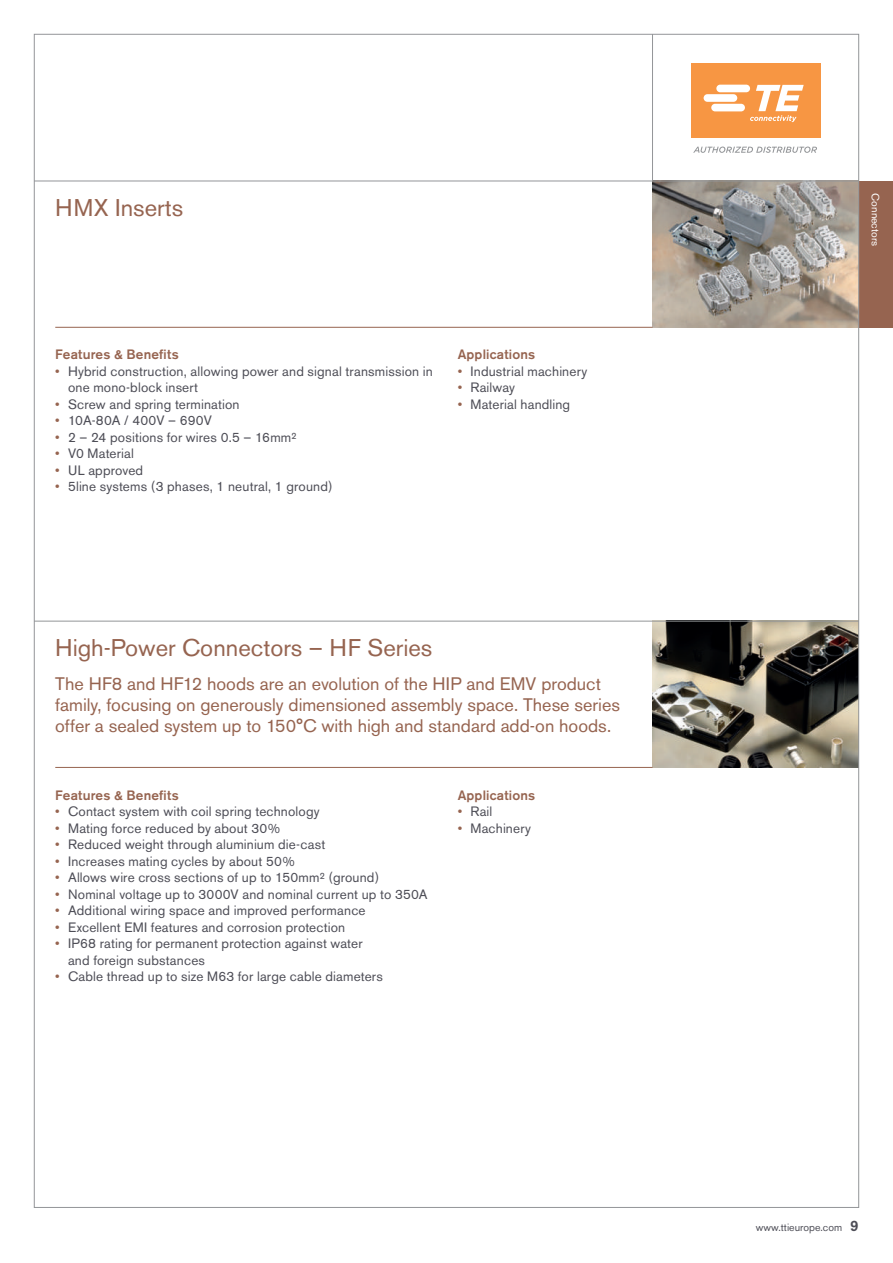
<style>
.page{position:relative;width:893px;height:1263px;background:#fff}
.page>*{position:absolute;margin:0;border:0;box-sizing:border-box;transform-origin:0 0}
.t1{font:24px "Akzidenz Grotesk BE";color:#966450}
.t2{font:18px/21px "Akzidenz Grotesk BE";color:#966450}
.t3{font:13.5px/16.5px "Akzidenz Grotesk BE";letter-spacing:.01em;color:#4d4d56}
.t4{font:500 13.5px "Akzidenz Grotesk BE";letter-spacing:.015em;color:#966450}
.t5{font:10.5px "Akzidenz Grotesk BE";color:#4d4d56}
.t6{font:10.5px "Akzidenz Grotesk BE";color:#fff}
.s1{color:#966450}
.s2{font-weight:500;font-size:15px}
</style>
<div class="page">
<div style="left:859px;top:181px;width:34px;height:146px;background:#966450"></div>
<img style="left:652px;top:622px;width:205px;height:145px">
<img style="left:652px;top:182px;width:205px;height:145px">
<div style="left:691px;top:64px;width:129px;height:74px;background:#f79643"></div>
<svg style="left:704px;top:85px;width:100px;height:37px"></svg>
<svg style="left:693px;top:147px;width:124px;height:6px"></svg>
<hr style="left:34px;top:621px;width:825px;height:1px;background:#939598">
<hr style="left:55px;top:327px;width:597px;height:1px;background:#966450">
<hr style="left:55px;top:767px;width:597px;height:1px;background:#966450">
<hr style="left:34px;top:181px;width:825px;height:1px;background:#939598">
<hr style="left:652px;top:34px;width:1px;height:147px;background:#939598">
<h1 class="t1" style="left:55px;top:193px;width:130px">HMX Inserts</h1>
<p class="t6" style="left:882px;top:193px;width:54px;rotate:90deg">Connectors</p>
<p class="t4" style="left:55px;top:346px;width:125px">Features &amp; Benefits</p>
<p class="t3" style="left:68px;top:363px;width:366px;text-indent:-13px"><span class="s1">•</span> Hybrid construction, allowing power and signal transmission in one mono-block insert</p>
<p class="t3" style="left:55px;top:396px;width:186px"><span class="s1">•</span> Screw and spring termination</p>
<p class="t3" style="left:55px;top:412px;width:158px"><span class="s1">•</span> 10A-80A / 400V – 690V</p>
<p class="t3" style="left:55px;top:429px;width:243px"><span class="s1">•</span> 2 – 24 positions for wires 0.5 – 16mm²</p>
<p class="t3" style="left:55px;top:445px;width:80px"><span class="s1">•</span> V0 Material</p>
<p class="t3" style="left:55px;top:462px;width:89px"><span class="s1">•</span> UL approved</p>
<p class="t3" style="left:55px;top:478px;width:279px"><span class="s1">•</span> 5line systems (3 phases, 1 neutral, 1 ground)</p>
<p class="t4" style="left:458px;top:346px;width:79px">Applications</p>
<p class="t3" style="left:458px;top:363px;width:131px"><span class="s1">•</span> Industrial machinery</p>
<p class="t3" style="left:458px;top:379px;width:59px"><span class="s1">•</span> Railway</p>
<p class="t3" style="left:458px;top:396px;width:114px"><span class="s1">•</span> Material handling</p>
<h1 class="t1" style="left:55px;top:633px;width:379px">High-Power Connectors – HF Series</h1>
<h2 class="t2" style="left:55px;top:673px;width:566px">The HF8 and HF12 hoods are an evolution of the HIP and EMV product family, focusing on generously dimensioned assembly space. These series offer a sealed system up to 150°C with high and standard add-on hoods.</h2>
<p class="t4" style="left:55px;top:786px;width:125px">Features &amp; Benefits</p>
<p class="t3" style="left:55px;top:803px;width:266px"><span class="s1">•</span> Contact system with coil spring technology</p>
<p class="t3" style="left:55px;top:819px;width:227px"><span class="s1">•</span> Mating force reduced by about 30%</p>
<p class="t3" style="left:55px;top:836px;width:272px"><span class="s1">•</span> Reduced weight through aluminium die-cast</p>
<p class="t3" style="left:55px;top:852px;width:241px"><span class="s1">•</span> Increases mating cycles by about 50%</p>
<p class="t3" style="left:55px;top:869px;width:325px"><span class="s1">•</span> Allows wire cross sections of up to 150mm² (ground)</p>
<p class="t3" style="left:55px;top:885px;width:374px"><span class="s1">•</span> Nominal voltage up to 3000V and nominal current up to 350A</p>
<p class="t3" style="left:55px;top:902px;width:312px"><span class="s1">•</span> Additional wiring space and improved performance</p>
<p class="t3" style="left:55px;top:918px;width:291px"><span class="s1">•</span> Excellent EMI features and corrosion protection</p>
<p class="t3" style="left:68px;top:935px;width:296px;text-indent:-13px"><span class="s1">•</span> IP68 rating for permanent protection against water and foreign substances</p>
<p class="t3" style="left:55px;top:968px;width:329px"><span class="s1">•</span> Cable thread up to size M63 for large cable diameters</p>
<p class="t4" style="left:458px;top:786px;width:79px">Applications</p>
<p class="t3" style="left:458px;top:803px;width:36px"><span class="s1">•</span> Rail</p>
<p class="t3" style="left:458px;top:819px;width:75px"><span class="s1">•</span> Machinery</p>
<p class="t5" style="left:756px;top:1221px;width:104px">www.ttieurope.com <span class="s2">9</span></p>
</div>
